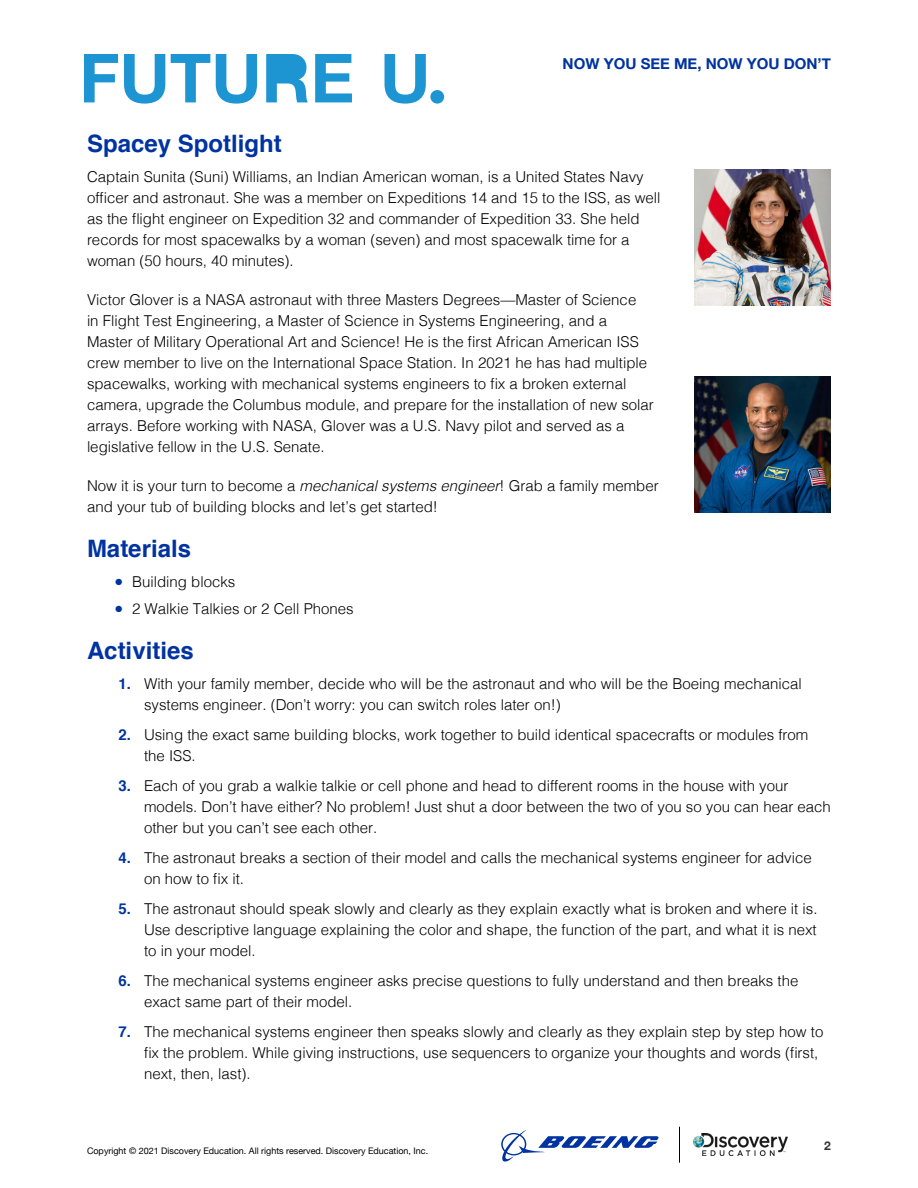
<style>
.page{position:relative;width:918px;height:1188px;background:#fff}
.page>*{position:absolute;margin:0;border:0;box-sizing:border-box;transform-origin:0 0}
.t1{font:700 24px "Helvetica";color:#0033a1}
.t2{font:300 15px/21px "Helvetica";color:#000}
.t3{font:700 15px "Helvetica Neue";color:#0033a1}
.t4{font:700 12px "Helvetica Neue";color:#343333}
.t5{font:9px "Helvetica Neue";color:#000}
.s1{font-style:italic}
.s2{font-family:"Helvetica Neue";color:#0033a1}
.s3{font-weight:700;color:#0033a1}
</style>
<div class="page">
<img style="left:694px;top:1134px;width:93px;height:21px">
<hr style="left:679px;top:1127px;width:1px;height:36px;background:#000">
<svg style="left:501px;top:1129px;width:158px;height:33px"></svg>
<svg style="left:84px;top:54px;width:268px;height:50px"></svg>
<svg style="left:385px;top:54px;width:41px;height:50px"></svg>
<div style="left:430px;top:90px;width:14px;height:14px;background:#1e95d3;border-radius:50%"></div>
<img style="left:695px;top:170px;width:136px;height:136px">
<img style="left:695px;top:376px;width:136px;height:136px">
<p class="t3" style="left:563px;top:52px;width:270px">NOW YOU SEE ME, NOW YOU DON’T</p>
<h1 class="t1" style="left:87px;top:124px;width:196px">Spacey Spotlight</h1>
<p class="t2" style="left:87px;top:165px;width:575px">Captain Sunita (Suni) Williams, an Indian American woman, is a United States Navy officer and astronaut. She was a member on Expeditions 14 and 15 to the ISS, as well as the flight engineer on Expedition 32 and commander of Expedition 33. She held records for most spacewalks by a woman (seven) and most spacewalk time for a woman (50 hours, 40 minutes).</p>
<p class="t2" style="left:87px;top:288px;width:568px">Victor Glover is a NASA astronaut with three Masters Degrees—Master of Science<br>in Flight Test Engineering, a Master of Science in Systems Engineering, and a Master of Military Operational Art and Science! He is the first African American ISS crew member to live on the International Space Station. In 2021 he has had multiple spacewalks, working with mechanical systems engineers to fix a broken external camera, upgrade the Columbus module, and prepare for the installation of new solar arrays. Before working with NASA, Glover was a U.S. Navy pilot and served as a legislative fellow in the U.S. Senate.</p>
<p class="t2" style="left:87px;top:474px;width:573px">Now it is your turn to become a <span class="s1">mechanical systems engineer</span>! Grab a family member and your tub of building blocks and let’s get started!</p>
<h1 class="t1" style="left:87px;top:529px;width:106px">Materials</h1>
<p class="t2" style="left:114px;top:570px;width:123px"><span class="s2">●</span> Building blocks</p>
<p class="t2" style="left:114px;top:597px;width:241px"><span class="s2">●</span> 2 Walkie Talkies or 2 Cell Phones</p>
<h1 class="t1" style="left:87px;top:631px;width:108px">Activities</h1>
<p class="t2" style="left:144px;top:672px;width:659px;text-indent:-26px"><span class="s3">1.</span> With your family member, decide who will be the astronaut and who will be the Boeing mechanical systems engineer. (Don’t worry: you can switch roles later on!)</p>
<p class="t2" style="left:144px;top:723px;width:666px;text-indent:-26px"><span class="s3">2.</span> Using the exact same building blocks, work together to build identical spacecrafts or modules from the ISS.</p>
<p class="t2" style="left:144px;top:774px;width:688px;text-indent:-26px"><span class="s3">3.</span> Each of you grab a walkie talkie or cell phone and head to different rooms in the house with your models. Don’t have either? No problem! Just shut a door between the two of you so you can hear each other but you can’t see each other.</p>
<p class="t2" style="left:144px;top:846px;width:669px;text-indent:-26px"><span class="s3">4.</span> The astronaut breaks a section of their model and calls the mechanical systems engineer for advice on how to fix it.</p>
<p class="t2" style="left:144px;top:897px;width:675px;text-align:justify;text-indent:-26px"><span class="s3">5.</span> The astronaut should speak slowly and clearly as they explain exactly what is broken and where it is.<br>Use descriptive language explaining the color and shape, the function of the part, and what it is next to in your model.</p>
<p class="t2" style="left:144px;top:969px;width:656px;text-indent:-26px"><span class="s3">6.</span> The mechanical systems engineer asks precise questions to fully understand and then breaks the exact same part of their model.</p>
<p class="t2" style="left:144px;top:1020px;width:681px;text-indent:-26px"><span class="s3">7.</span> The mechanical systems engineer then speaks slowly and clearly as they explain step by step how to fix the problem. While giving instructions, use sequencers to organize your thoughts and words (first, next, then, last).</p>
<p class="t5" style="left:87px;top:1144px;width:343px">Copyright © 2021 Discovery Education. All rights reserved. Discovery Education, Inc.</p>
<p class="t4" style="left:824px;top:1137px;width:8px">2</p>
</div>
